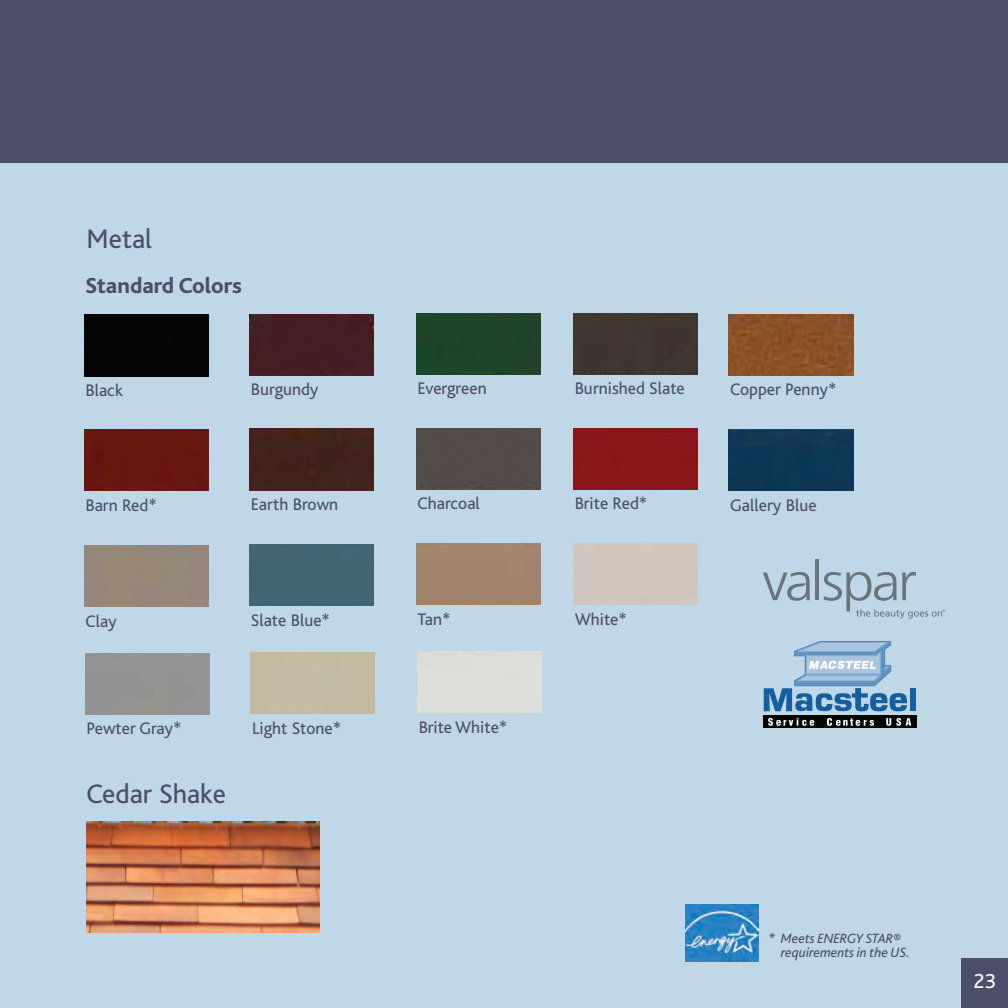
<style>
.page{position:relative;width:1008px;height:1008px;background:#bfd7e7}
.page>*{position:absolute;margin:0;border:0;box-sizing:border-box;transform-origin:0 0}
.t1{font:28px "Bliss";color:#4c4d6b}
.t2{font:800 22.75px "Bliss";color:#4c4d6b}
.t3{font:21.35px "Bliss";color:#fff}
.t4{font:17.5px "Bliss";color:#4c4d6b}
.t5{font:italic 14px/14px "Bliss";color:#4c4d6b}
</style>
<div class="page">
<div style="left:84px;top:315px;width:124px;height:61px;background:#040503"></div>
<div style="left:249px;top:314px;width:125px;height:61px;background:#431e22"></div>
<div style="left:416px;top:313px;width:124px;height:61px;background:#214429"></div>
<div style="left:573px;top:313px;width:125px;height:61px;background:#3f3632"></div>
<div style="left:573px;top:544px;width:125px;height:61px;background:#d0c6be"></div>
<div style="left:417px;top:652px;width:124px;height:61px;background:#dedfda"></div>
<div style="left:84px;top:430px;width:124px;height:61px;background:#68180f"></div>
<div style="left:249px;top:429px;width:125px;height:61px;background:#40231b"></div>
<div style="left:416px;top:428px;width:124px;height:61px;background:#544c49"></div>
<div style="left:573px;top:428px;width:125px;height:61px;background:#8a171a"></div>
<div style="left:251px;top:652px;width:124px;height:62px;background:#c3bba0"></div>
<img style="left:729px;top:314px;width:124px;height:61px">
<div style="left:729px;top:430px;width:124px;height:61px;background:#0d3754"></div>
<img style="left:685px;top:905px;width:74px;height:57px">
<div style="left:910px;top:688px;width:6px;height:23px;background:#155fa1"></div>
<svg style="left:764px;top:641px;width:143px;height:70px"></svg>
<div style="left:763px;top:715px;width:153px;height:13px;background:#050504"></div>
<svg style="left:768px;top:718px;width:46px;height:8px"></svg>
<svg style="left:827px;top:718px;width:47px;height:8px"></svg>
<svg style="left:886px;top:718px;width:25px;height:8px"></svg>
<hr style="left:816px;top:560px;width:3px;height:40px;background:#6a747b">
<svg style="left:763px;top:572px;width:47px;height:29px"></svg>
<svg style="left:824px;top:572px;width:121px;height:47px"></svg>
<div style="left:0;top:0;width:1008px;height:163px;background:#4c4d6b"></div>
<img style="left:87px;top:822px;width:232px;height:111px">
<div style="left:961px;top:959px;width:47px;height:49px;background:#4c4d6b"></div>
<p class="t1" style="left:87px;top:224px;width:67px">Metal</p>
<p class="t2" style="left:85px;top:274px;width:158px">Standard Colors</p>
<p class="t4" style="left:85px;top:381px;width:39px">Black</p>
<p class="t4" style="left:251px;top:380px;width:69px">Burgundy</p>
<p class="t4" style="left:418px;top:379px;width:71px">Evergreen</p>
<p class="t4" style="left:575px;top:379px;width:112px">Burnished Slate</p>
<p class="t4" style="left:85px;top:496px;width:73px">Barn Red*</p>
<p class="t4" style="left:251px;top:495px;width:89px">Earth Brown</p>
<p class="t4" style="left:418px;top:494px;width:64px">Charcoal</p>
<p class="t4" style="left:575px;top:494px;width:74px">Brite Red*</p>
<p class="t4" style="left:85px;top:612px;width:33px">Clay</p>
<p class="t4" style="left:251px;top:611px;width:81px">Slate Blue*</p>
<p class="t4" style="left:418px;top:610px;width:35px">Tan*</p>
<p class="t4" style="left:87px;top:719px;width:96px">Pewter Gray*</p>
<p class="t4" style="left:252px;top:719px;width:91px">Light Stone*</p>
<p class="t1" style="left:87px;top:780px;width:141px">Cedar Shake</p>
<p class="t4" style="left:419px;top:718px;width:90px">Brite White*</p>
<p class="t4" style="left:575px;top:610px;width:54px">White*</p>
<p class="t4" style="left:730px;top:380px;width:108px">Copper Penny*</p>
<p class="t4" style="left:730px;top:496px;width:88px">Gallery Blue</p>
<p class="t5" style="left:781px;top:932px;width:131px;text-indent:-12px">* Meets ENERGY STAR® requirements in the US.</p>
<p class="t3" style="left:974px;top:969px;width:24px">23</p>
</div>
